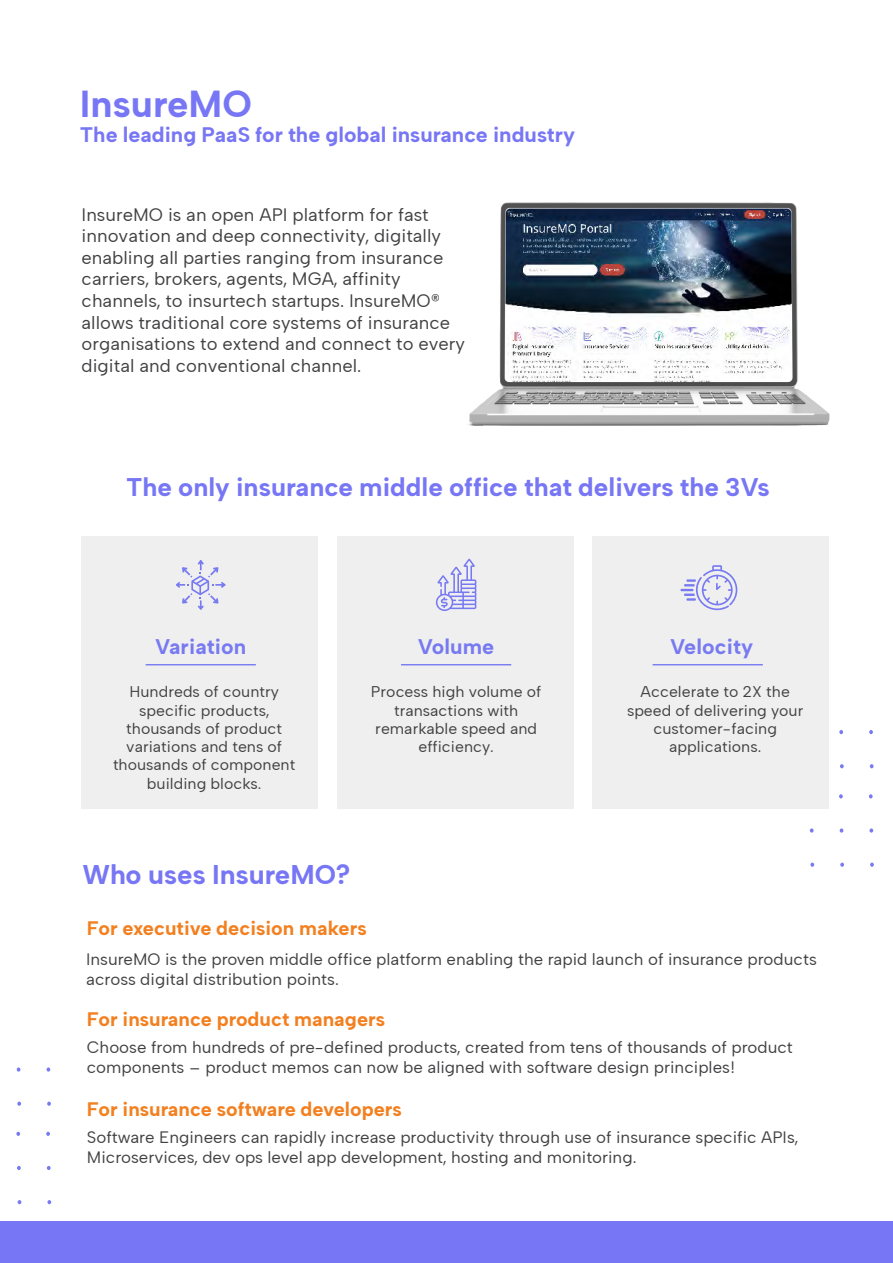
<style>
.page{position:relative;width:893px;height:1263px;background:#fff}
.page>*{position:absolute;margin:0;border:0;box-sizing:border-box;transform-origin:0 0}
.t1{font:700 37.5px "Albert Sans";color:#7776f5}
.t2{font:700 27px "Albert Sans";color:#7776f5}
.t3{font:700 25.5px "Albert Sans";color:#7776f5}
.t4{font:700 21.15px "Albert Sans";letter-spacing:.005em;color:#777af1}
.t5{font:700 21px "Albert Sans";color:#7776f5}
.t6{font:700 19.5px "Albert Sans";color:#f38020}
.t7{font:18px/21.6px "Albert Sans";color:#414042}
.t8{font:16.5px/19.8px "Albert Sans";color:#414042}
.t9{font:15.45px/18.3px "Albert Sans";color:#414042;text-align:center}
</style>
<div class="page">
<svg style="left:839px;top:730px;width:4px;height:4px"></svg>
<svg style="left:840px;top:764px;width:4px;height:4px"></svg>
<svg style="left:869px;top:730px;width:4px;height:4px"></svg>
<svg style="left:870px;top:764px;width:3px;height:4px"></svg>
<svg style="left:810px;top:828px;width:4px;height:5px"></svg>
<svg style="left:810px;top:862px;width:4px;height:5px"></svg>
<svg style="left:839px;top:794px;width:4px;height:4px"></svg>
<svg style="left:840px;top:828px;width:3px;height:5px"></svg>
<svg style="left:840px;top:862px;width:4px;height:5px"></svg>
<svg style="left:869px;top:794px;width:4px;height:4px"></svg>
<svg style="left:869px;top:828px;width:4px;height:5px"></svg>
<svg style="left:870px;top:862px;width:4px;height:5px"></svg>
<div style="left:82px;top:536px;width:236px;height:272px;background:#efefef"></div>
<div style="left:337px;top:536px;width:237px;height:272px;background:#efefef"></div>
<div style="left:592px;top:536px;width:237px;height:272px;background:#efefef"></div>
<svg style="left:17px;top:1067px;width:3px;height:4px"></svg>
<svg style="left:17px;top:1101px;width:4px;height:5px"></svg>
<svg style="left:47px;top:1067px;width:3px;height:4px"></svg>
<svg style="left:47px;top:1101px;width:4px;height:5px"></svg>
<svg style="left:16px;top:1132px;width:4px;height:4px"></svg>
<svg style="left:17px;top:1166px;width:4px;height:4px"></svg>
<svg style="left:18px;top:1200px;width:3px;height:4px"></svg>
<svg style="left:46px;top:1132px;width:4px;height:4px"></svg>
<svg style="left:47px;top:1166px;width:4px;height:4px"></svg>
<svg style="left:47px;top:1200px;width:4px;height:4px"></svg>
<div style="left:0;top:1221px;width:893px;height:42px;background:#7776f5"></div>
<img style="left:468px;top:202px;width:362px;height:224px">
<img style="left:505px;top:209px;width:287px;height:173px">
<svg style="left:680px;top:565px;width:57px;height:45px"></svg>
<svg style="left:176px;top:560px;width:50px;height:50px"></svg>
<svg style="left:436px;top:559px;width:40px;height:52px"></svg>
<hr style="left:146px;top:664px;width:110px;height:1px;background:#777af1">
<hr style="left:401px;top:664px;width:110px;height:1px;background:#777af1">
<hr style="left:653px;top:664px;width:110px;height:1px;background:#777af1">
<h1 class="t1" style="left:80px;top:80px;width:174px">InsureMO</h1>
<p class="t5" style="left:80px;top:121px;width:497px">The leading PaaS for the global insurance industry</p>
<p class="t7" style="left:82px;top:203px;width:385px">InsureMO is an open API platform for fast innovation and deep connectivity, digitally enabling all parties ranging from insurance carriers, brokers, agents, MGA, affinity channels, to insurtech startups. InsureMO® allows traditional core systems of insurance organisations to extend and connect to every digital and conventional channel.</p>
<h3 class="t3" style="left:126px;top:471px;width:645px">The only insurance middle office that delivers the 3Vs</h3>
<p class="t4" style="left:155px;top:633px;width:93px">Variation</p>
<p class="t4" style="left:418px;top:633px;width:78px">Volume</p>
<p class="t4" style="left:670px;top:633px;width:85px">Velocity</p>
<p class="t9" style="left:113px;top:683px;width:184px">Hundreds of country specific products, thousands of product variations and tens of thousands of component building blocks.</p>
<p class="t9" style="left:371px;top:683px;width:172px">Process high volume of transactions with remarkable speed and efficiency.</p>
<h2 class="t2" style="left:82px;top:857px;width:270px">Who uses InsureMO?</h2>
<p class="t6" style="left:87px;top:916px;width:281px">For executive decision makers</p>
<p class="t9" style="left:627px;top:683px;width:178px">Accelerate to 2X the speed of delivering your customer-facing applications.</p>
<p class="t8" style="left:86px;top:949px;width:732px">InsureMO is the proven middle office platform enabling the rapid launch of insurance products across digital distribution points.</p>
<p class="t6" style="left:87px;top:1007px;width:300px">For insurance product managers</p>
<p class="t8" style="left:87px;top:1037px;width:708px">Choose from hundreds of pre-defined products, created from tens of thousands of product components – product memos can now be aligned with software design principles!</p>
<p class="t6" style="left:87px;top:1097px;width:317px">For insurance software developers</p>
<p class="t8" style="left:87px;top:1128px;width:713px">Software Engineers can rapidly increase productivity through use of insurance specific APIs,<br>Microservices, dev ops level app development, hosting and monitoring.</p>
</div>
